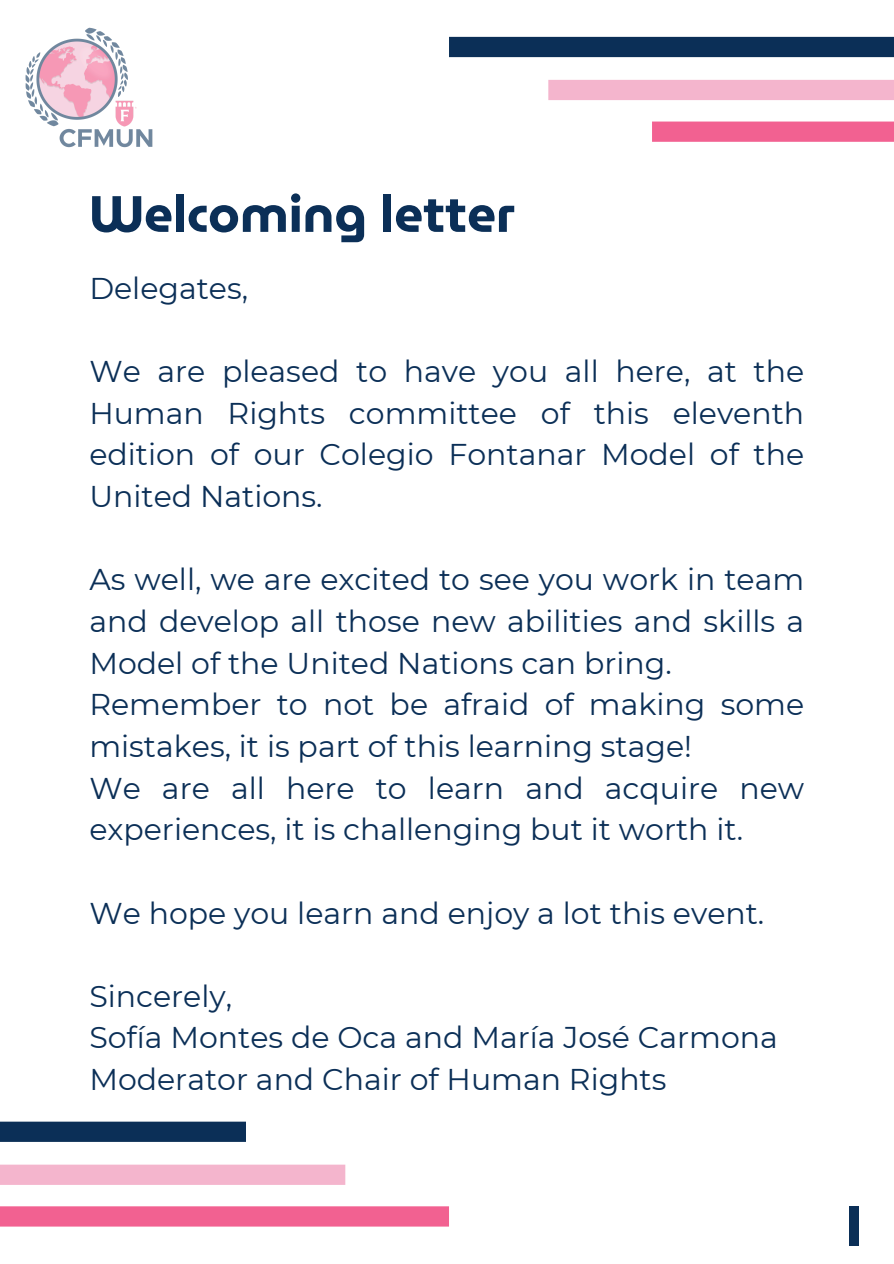
<style>
.page{position:relative;width:894px;height:1264px;background:#fff}
.page>*{position:absolute;margin:0;border:0;box-sizing:border-box;transform-origin:0 0}
.t1{font:700 55.8px "Montserrat";color:#0b2f57}
.t2{font:700 51px "Museo Moderno";color:#0b2f57}
.t3{font:30px/41.7px "Montserrat";color:#0b2f57;text-align:justify}
</style>
<div class="page">
<img style="left:25px;top:27px;width:128px;height:121px">
<div style="left:449px;top:37px;width:444px;height:20px;background:#0b2f57"></div>
<div style="left:548px;top:80px;width:345px;height:20px;background:#f4b5cd"></div>
<div style="left:651px;top:121px;width:242px;height:21px;background:#f26191"></div>
<div style="left:0;top:1121px;width:246px;height:20px;background:#0b2f57"></div>
<div style="left:0;top:1164px;width:345px;height:20px;background:#f4b5cd"></div>
<div style="left:0;top:1206px;width:449px;height:20px;background:#f26191"></div>
<p class="t2" style="left:89px;top:173px;width:427px">Welcoming letter</p>
<p class="t3" style="left:89px;top:267px;width:160px">Delegates,</p>
<p class="t3" style="left:89px;top:350px;width:716px">We are pleased to have you all here, at the Human Rights committee of this eleventh edition of our Colegio Fontanar Model of the United Nations.</p>
<h1 class="t3" style="left:89px;top:558px;width:716px">As well, we are excited to see you work in team and develop all those new abilities and skills a Model of the United Nations can bring.</h1>
<p class="t3" style="left:89px;top:683px;width:716px">Remember to not be afraid of making some mistakes, it is part of this learning stage!</p>
<p class="t3" style="left:89px;top:767px;width:716px">We are all here to learn and acquire new experiences, it is challenging but it worth it.</p>
<p class="t3" style="left:89px;top:891px;width:676px">We hope you learn and enjoy a lot this event.</p>
<p class="t3" style="left:89px;top:975px;width:144px">Sincerely,</p>
<p class="t3" style="left:89px;top:1016px;width:689px">Sofía Montes de Oca and María José Carmona</p>
<p class="t3" style="left:89px;top:1058px;width:578px">Moderator and Chair of Human Rights</p>
<p class="t1" style="left:844px;top:1191px;width:20px">I</p>
</div>
